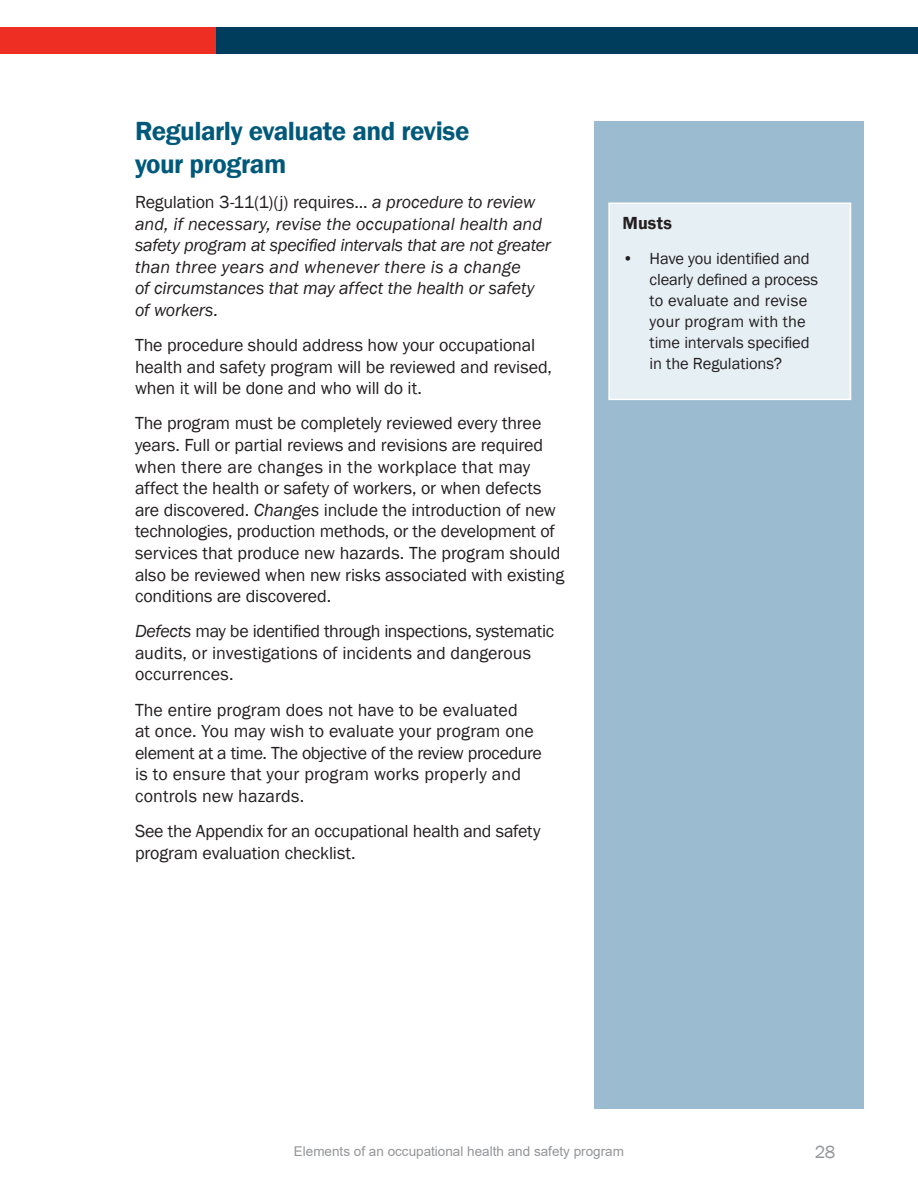
<style>
.page{position:relative;width:918px;height:1188px;background:#fff}
.page>*{position:absolute;margin:0;border:0;box-sizing:border-box;transform-origin:0 0}
.Main_headings{font:600 27px/32.4px "Franklin Gothic";letter-spacing:-.02em;color:#00597a}
.Body_copy{font:18px/21.6px "Franklin Gothic";letter-spacing:-.005em;color:#231f20}
.Body_copy-2{font:italic 18px/21.6px "Franklin Gothic";letter-spacing:-.005em;color:#231f20}
.Boxed_text{font:600 18px "Franklin Gothic";letter-spacing:.01em;color:#231f20}
.t1{font:18px "Franklin Gothic";color:#939598}
.t2{font:16.5px/21px "Franklin Gothic";letter-spacing:-.005em;color:#231f20}
.t3{font:13.5px "Arial";color:#939598}
.s1{font-style:normal}
.s2{font-style:italic}
</style>
<div class="page">
<div style="left:208px;top:27px;width:710px;height:27px;background:#003d5c"></div>
<div style="left:0;top:27px;width:216px;height:27px;background:#ee2e22"></div>
<div style="left:594px;top:122px;width:270px;height:987px;background:#9bbcd0"></div>
<div style="left:609px;top:203px;width:241px;height:196px;background:#e6eff4"></div>
<div style="left:608px;top:202px;width:243px;height:198px;border:2px solid #fff"></div>
<p class="Main_headings" style="left:135px;top:116px;width:336px">Regularly evaluate and revise your program</p>
<p class="Body_copy-2" style="left:135px;top:191px;width:417px"><span class="s1">Regulation 3-11(1)(j) requires...</span> a procedure to review and, if necessary, revise the occupational health and safety program at specified intervals that are not greater than three years and whenever there is a change<br>of circumstances that may affect the health or safety of workers.</p>
<p class="Body_copy" style="left:135px;top:335px;width:419px">The procedure should address how your occupational health and safety program will be reviewed and revised, when it will be done and who will do it.</p>
<p class="Body_copy" style="left:135px;top:413px;width:431px">The program must be completely reviewed every three years. Full or partial reviews and revisions are required when there are changes in the workplace that may affect the health or safety of workers, or when defects are discovered. <span class="s2">Changes</span> include the introduction of new technologies, production methods, or the development of services that produce new hazards. The program should also be reviewed when new risks associated with existing conditions are discovered.</p>
<p class="Body_copy" style="left:135px;top:621px;width:421px"><span class="s2">Defects</span> may be identified through inspections, systematic audits, or investigations of incidents and dangerous occurrences.</p>
<p class="Body_copy" style="left:135px;top:699px;width:409px">The entire program does not have to be evaluated<br>at once. You may wish to evaluate your program one element at a time. The objective of the review procedure is to ensure that your program works properly and controls new hazards.</p>
<p class="Body_copy" style="left:135px;top:821px;width:407px">See the Appendix for an occupational health and safety program evaluation checklist.</p>
<p class="Boxed_text" style="left:623px;top:212px;width:51px">Musts</p>
<p class="t2" style="left:650px;top:248px;width:170px;text-indent:-27px">• Have you identified and clearly defined a process to evaluate and revise your program with the time intervals specified in the Regulations?</p>
<p class="t3" style="left:294px;top:1142px;width:332px">Elements of an occupational health and safety program</p>
<p class="t1" style="left:815px;top:1141px;width:22px">28</p>
</div>
